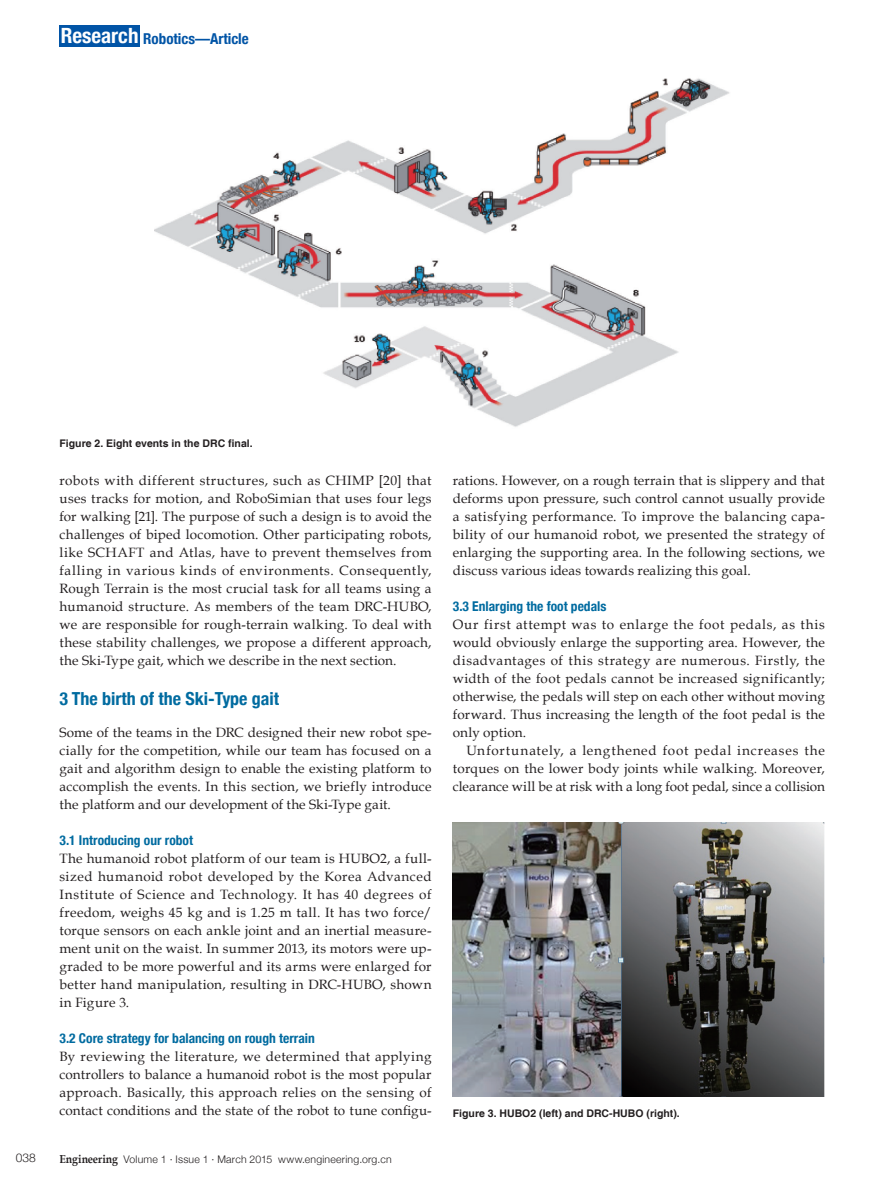
<style>
.page{position:relative;width:893px;height:1191px;background:#fff}
.page>*{position:absolute;margin:0;border:0;box-sizing:border-box;transform-origin:0 0}
.标题2{font:700 condensed 18px "Helvetica Neue";color:#006ba0}
.t1{font:700 condensed 15px "Helvetica Neue";color:#0154a6}
.正文{font:13.5px/18px "Book Antiqua";letter-spacing:.015em;color:#231f20;text-align:justify}
.正文缩进{font:13.5px/18px "Book Antiqua";letter-spacing:.01em;color:#231f20;text-align:justify}
.标题3{font:700 condensed 13.5px "Helvetica Neue";color:#006ba0}
.t2{font:300 12px "Helvetica Neue";color:#231f20}
.图注{font:700 10.5px "Helvetica";color:#231f20}
.t3{font:300 10.5px "Helvetica Neue";letter-spacing:.02em;color:#231f20}
.s1{font-size:21px;color:#fff}
.s2{font-family:"Book Antiqua";font-weight:700;font-size:11.55px}
</style>
<div class="page">
<div style="left:60px;top:25px;width:80px;height:21px;background:#0154a6"></div>
<img style="left:154px;top:78px;width:576px;height:349px">
<img style="left:453px;top:822px;width:372px;height:274px">
<p class="t1" style="left:61px;top:26px;width:189px"><span class="s1">Research</span> Robotics—Article</p>
<p class="图注" style="left:60px;top:436px;width:195px">Figure 2. Eight events in the DRC final.</p>
<p class="正文缩进" style="left:60px;top:471px;width:374px">robots with different structures, such as CHIMP [20] that uses tracks for motion, and RoboSimian that uses four legs for walking [21]. The purpose of such a design is to avoid the challenges of biped locomotion. Other participating robots, like SCHAFT and Atlas, have to prevent themselves from falling in various kinds of environments. Consequently, Rough Terrain is the most crucial task for all teams using a humanoid structure. As members of the team DRC-HUBO, we are responsible for rough-terrain walking. To deal with these stability challenges, we propose a different approach, the Ski-Type gait, which we describe in the next section.</p>
<p class="标题2" style="left:60px;top:684px;width:221px">3 The birth of the Ski-Type gait</p>
<p class="正文" style="left:60px;top:723px;width:374px">Some of the teams in the DRC designed their new robot spe&shy;cially for the competition, while our team has focused on a gait and algorithm design to enable the existing platform to accomplish the events. In this section, we briefly introduce the platform and our development of the Ski-Type gait.</p>
<p class="标题3" style="left:60px;top:829px;width:135px">3.1 Introducing our robot</p>
<p class="正文" style="left:60px;top:849px;width:374px">The humanoid robot platform of our team is HUBO2, a full&shy;sized humanoid robot developed by the Korea Advanced Institute of Science and Technology. It has 40 degrees of freedom, weighs 45 kg and is 1.25 m tall. It has two force/ torque sensors on each ankle joint and an inertial measure&shy;ment unit on the waist. In summer 2013, its motors were up&shy;graded to be more powerful and its arms were enlarged for better hand manipulation, resulting in DRC-HUBO, shown in Figure 3.</p>
<p class="标题3" style="left:60px;top:1027px;width:257px">3.2 Core strategy for balancing on rough terrain</p>
<p class="正文" style="left:60px;top:1047px;width:374px">By reviewing the literature, we determined that applying controllers to balance a humanoid robot is the most popular approach. Basically, this approach relies on the sensing of contact conditions and the state of the robot to tune configu-</p>
<p class="t2" style="left:16px;top:1148px;width:22px">038</p>
<p class="t3" style="left:60px;top:1150px;width:334px"><span class="s2">Engineering</span> Volume 1 · Issue 1 · March 2015 www.engineering.org.cn</p>
<p class="正文" style="left:453px;top:471px;width:374px">rations. However, on a rough terrain that is slippery and that deforms upon pressure, such control cannot usually provide a satisfying performance. To improve the balancing capa&shy;bility of our humanoid robot, we presented the strategy of enlarging the supporting area. In the following sections, we discuss various ideas towards realizing this goal.</p>
<p class="标题3" style="left:453px;top:595px;width:155px">3.3 Enlarging the foot pedals</p>
<p class="正文" style="left:453px;top:615px;width:374px">Our first attempt was to enlarge the foot pedals, as this would obviously enlarge the supporting area. However, the disadvantages of this strategy are numerous. Firstly, the width of the foot pedals cannot be increased significantly; otherwise, the pedals will step on each other without moving forward. Thus increasing the length of the foot pedal is the only option.</p>
<p class="正文缩进" style="left:453px;top:741px;width:374px;text-indent:14px">Unfortunately, a lengthened foot pedal increases the torques on the lower body joints while walking. Moreover, clearance will be at risk with a long foot pedal, since a collision</p>
<p class="图注" style="left:453px;top:1106px;width:228px">Figure 3. HUBO2 (left) and DRC-HUBO (right).</p>
</div>
